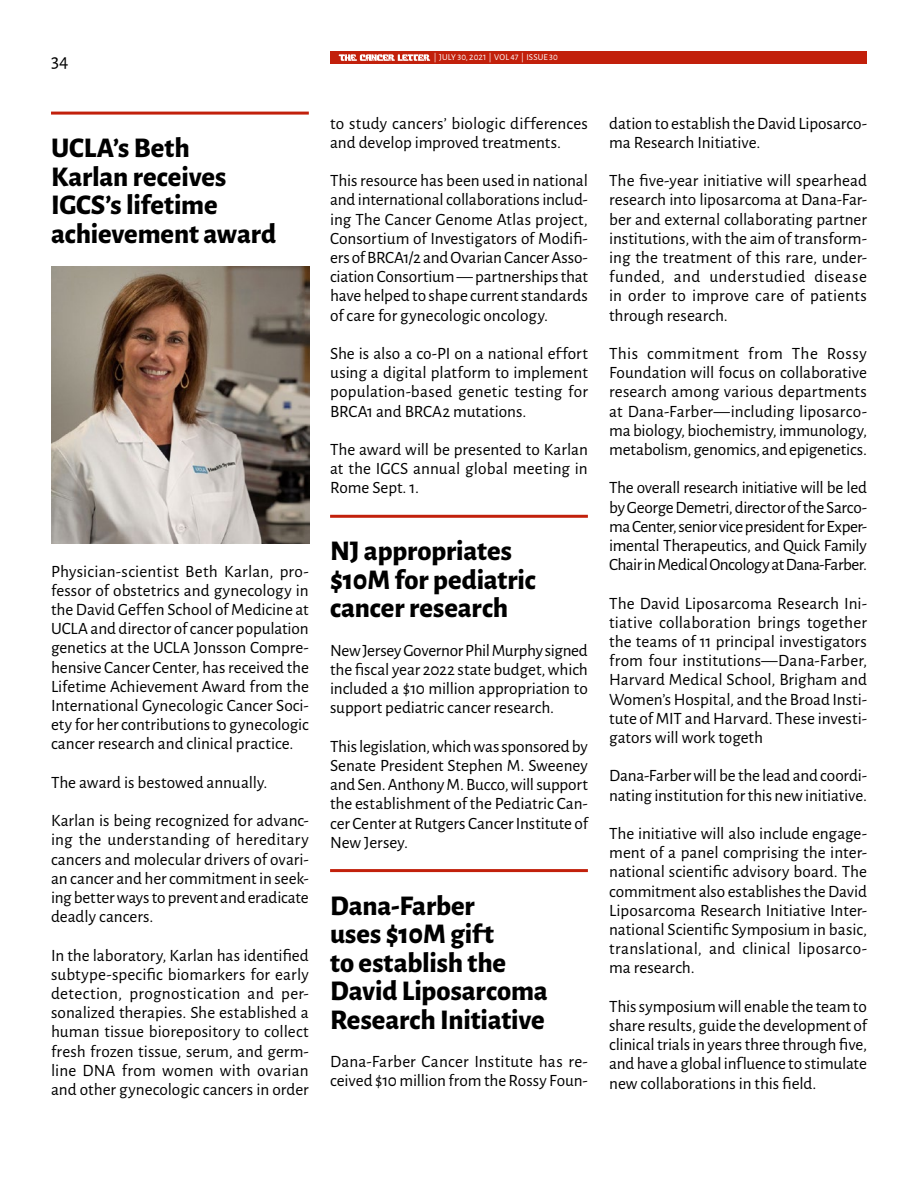
<style>
.page{position:relative;width:918px;height:1188px;background:#fff}
.page>*{position:absolute;margin:0;border:0;box-sizing:border-box;transform-origin:0 0}
.Headline__Small{font:800 28.5px/28.5px "Alegreya Sans";letter-spacing:-.005em;color:#000}
.t1{font:19.5px "Alegreya Sans";color:#000}
.t2{font:17.25px/19.2px "Alegreya Sans";color:#000;text-align:justify}
.t3{font:9px "Alegreya Sans";letter-spacing:.015em;color:#fff}
</style>
<div class="page">
<div style="left:330px;top:51px;width:537px;height:13px;background:#c2200b"></div>
<svg style="left:339px;top:54px;width:91px;height:7px"></svg>
<hr style="left:330px;top:515px;width:258px;height:3px;background:#c2200b">
<hr style="left:330px;top:869px;width:258px;height:3px;background:#c2200b">
<hr style="left:51px;top:112px;width:258px;height:3px;background:#c2200b">
<img style="left:51px;top:267px;width:258px;height:276px">
<p class="t1" style="left:51px;top:47px;width:19px">34</p>
<p class="t3" style="left:434px;top:51px;width:126px">| JULY 30, 2021 | VOL 47 | ISSUE 30</p>
<p class="Headline__Small" style="left:51px;top:132px;width:227px">UCLA’s Beth<br>Karlan receives<br>IGCS’s lifetime achievement award</p>
<p class="t2" style="left:51px;top:561px;width:259px">Physician-scientist Beth Karlan, pro&shy;fessor of obstetrics and gynecology in the David Geffen School of Medicine at UCLA and director of cancer population genetics at the UCLA Jonsson Compre&shy;hensive Cancer Center, has received the Lifetime Achievement Award from the International Gynecologic Cancer Soci&shy;ety for her contributions to gynecologic cancer research and clinical practice.</p>
<p class="t2" style="left:51px;top:772px;width:218px">The award is bestowed annually.</p>
<p class="t2" style="left:51px;top:810px;width:259px">Karlan is being recognized for advanc&shy;ing the understanding of hereditary cancers and molecular drivers of ovari&shy;an cancer and her commitment in seek&shy;ing better ways to prevent and eradicate deadly cancers.</p>
<p class="t2" style="left:51px;top:945px;width:259px">In the laboratory, Karlan has identified subtype-specific biomarkers for early detection, prognostication and per&shy;sonalized therapies. She established a human tissue biorepository to collect fresh frozen tissue, serum, and germ&shy;line DNA from women with ovarian and other gynecologic cancers in order</p>
<p class="t2" style="left:330px;top:113px;width:259px">to study cancers’ biologic differences and develop improved treatments.</p>
<p class="t2" style="left:330px;top:170px;width:259px">This resource has been used in national and international collaborations includ&shy;ing The Cancer Genome Atlas project, Consortium of Investigators of Modifi&shy;ers of BRCA1/2 and Ovarian Cancer Asso&shy;ciation Consortium — partnerships that have helped to shape current standards of care for gynecologic oncology.</p>
<p class="t2" style="left:330px;top:343px;width:259px">She is also a co-PI on a national effort using a digital platform to implement population-based genetic testing for BRCA1 and BRCA2 mutations.</p>
<p class="t2" style="left:330px;top:439px;width:259px">The award will be presented to Karlan at the IGCS annual global meeting in Rome Sept. 1.</p>
<p class="Headline__Small" style="left:330px;top:535px;width:207px">NJ appropriates $10M for pediatric cancer research</p>
<p class="t2" style="left:330px;top:640px;width:259px">New Jersey Governor Phil Murphy signed the fiscal year 2022 state budget, which included a $10 million appropriation to support pediatric cancer research.</p>
<p class="t2" style="left:330px;top:736px;width:260px">This legislation, which was sponsored by Senate President Stephen M. Sweeney and Sen. Anthony M. Bucco, will support the establishment of the Pediatric Can&shy;cer Center at Rutgers Cancer Institute of New Jersey.</p>
<p class="Headline__Small" style="left:330px;top:889px;width:219px">Dana-Farber<br>uses $10M gift<br>to establish the<br>David Liposarcoma<br>Research Initiative</p>
<p class="t2" style="left:330px;top:1051px;width:259px">Dana-Farber Cancer Institute has re&shy;ceived $10 million from the Rossy Foun-</p>
<p class="t2" style="left:609px;top:113px;width:259px">dation to establish the David Liposarco&shy;ma Research Initiative.</p>
<p class="t2" style="left:609px;top:170px;width:259px">The five-year initiative will spearhead research into liposarcoma at Dana-Far&shy;ber and external collaborating partner institutions, with the aim of transform&shy;ing the treatment of this rare, under&shy;funded, and understudied disease in order to improve care of patients through research.</p>
<p class="t2" style="left:609px;top:343px;width:259px">This commitment from The Rossy Foundation will focus on collaborative research among various departments at Dana-Farber—including liposarco&shy;ma biology, biochemistry, immunology, metabolism, genomics, and epigenetics.</p>
<p class="t2" style="left:609px;top:477px;width:259px">The overall research initiative will be led by George Demetri, director of the Sarco&shy;ma Center, senior vice president for Exper&shy;imental Therapeutics, and Quick Family Chair in Medical Oncology at Dana-Farber.</p>
<p class="t2" style="left:609px;top:593px;width:259px">The David Liposarcoma Research Ini&shy;tiative collaboration brings together the teams of 11 principal investigators from four institutions—Dana-Farber, Harvard Medical School, Brigham and Women’s Hospital, and the Broad Insti&shy;tute of MIT and Harvard. These investi&shy;gators will work togeth</p>
<p class="t2" style="left:609px;top:765px;width:259px">Dana-Farber will be the lead and coordi&shy;nating institution for this new initiative.</p>
<p class="t2" style="left:609px;top:823px;width:259px">The initiative will also include engage&shy;ment of a panel comprising the inter&shy;national scientific advisory board. The commitment also establishes the David Liposarcoma Research Initiative Inter&shy;national Scientific Symposium in basic, translational, and clinical liposarco&shy;ma research.</p>
<p class="t2" style="left:609px;top:996px;width:260px">This symposium will enable the team to share results, guide the development of clinical trials in years three through five, and have a global influence to stimulate new collaborations in this field.</p>
</div>
